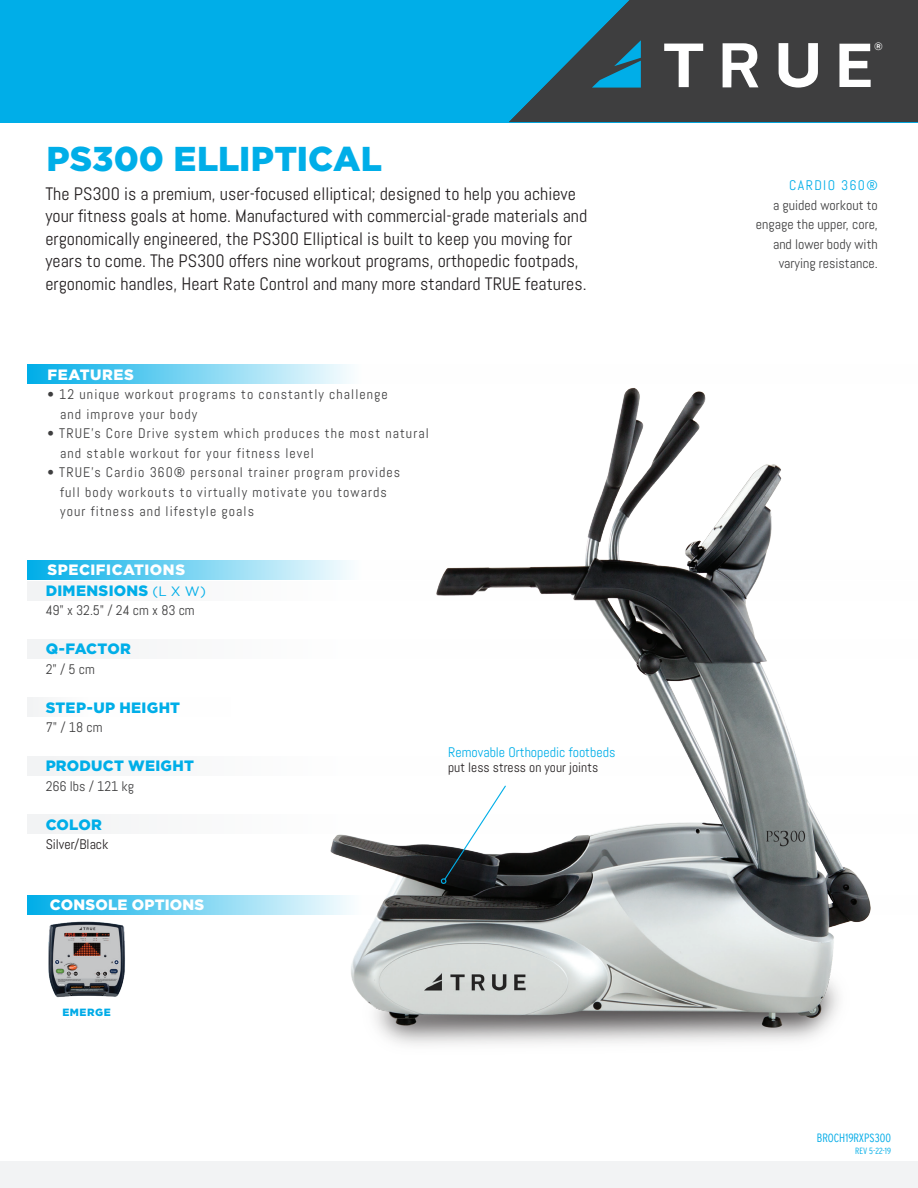
<style>
.page{position:relative;width:918px;height:1188px;background:#fff}
.page>*{position:absolute;margin:0;border:0;box-sizing:border-box;transform-origin:0 0}
.t1{font:900 34.5px "Gotham";color:#00aee8}
.t2{font:18px/22.5px "Abel";color:#231f20}
.t3{font:900 15px/21px "Gotham";letter-spacing:.025em;color:#fff}
.t4{font:900 15px "Gotham";letter-spacing:.015em;color:#00aee8}
.t5{font:13.8px/19.5px "Abel";letter-spacing:.075em;color:#3e3e3f}
.t6{font:13.8px/19.5px "Abel";color:#3e3e3f;text-align:right}
.t7{font:13.8px "Abel";color:#00aee8}
.t8{font:13.8px "Abel";color:#231f20}
.t9{font:13.8px "Abel";letter-spacing:.1em;color:#00aee8}
.t10{font:13.5px "Abel";color:#231f20}
.t11{font:300 condensed 12px "Interstate";color:#00abe7}
.t12{font:900 10.5px "Gotham";letter-spacing:.05em;color:#00abe7}
.t13{font:700 10.5px "Gotham";color:#fff}
.t14{font:300 condensed 9px "Interstate";color:#00aee8}
.s1{color:#00aee8}
.s2{font-weight:400;font-size:13.5px;color:#00aee8}
</style>
<div class="page">
<div style="left:0;top:0;width:918px;height:122px;background:#00aee8"></div>
<svg style="left:509px;top:0;width:409px;height:122px;fill:#3e3e3f"></svg>
<svg style="left:592px;top:40px;width:49px;height:48px"></svg>
<svg style="left:779px;top:43px;width:39px;height:45px;background:#a5a5a5"></svg>
<svg style="left:839px;top:44px;width:32px;height:43px"></svg>
<svg style="left:664px;top:44px;width:39px;height:43px;background:#868687"></svg>
<svg style="left:723px;top:43px;width:35px;height:44px;background:#b4b4b4"></svg>
<div style="left:0;top:1161px;width:918px;height:27px;background:#f2f3f4"></div>
<img style="left:27px;top:364px;width:844px;height:681px">
<svg style="left:440px;top:784px;width:67px;height:101px"></svg>
<h1 class="t1" style="left:46px;top:139px;width:337px">PS300 ELLIPTICAL</h1>
<p class="t2" style="left:45px;top:182px;width:543px">The PS300 is a premium, user-focused elliptical; designed to help you achieve your fitness goals at home. Manufactured with commercial-grade materials and ergonomically engineered, the PS300 Elliptical is built to keep you moving for years to come. The PS300 offers nine workout programs, orthopedic footpads, ergonomic handles, Heart Rate Control and many more standard TRUE features.</p>
<p class="t3" style="left:48px;top:364px;width:88px">FEATURES</p>
<p class="t5" style="left:60px;top:385px;width:329px;text-indent:-13px">• 12 unique workout programs to constantly challenge and improve your body</p>
<p class="t5" style="left:60px;top:424px;width:370px;text-indent:-13px">• TRUE’s Core Drive system which produces the most natural and stable workout for your fitness level</p>
<p class="t5" style="left:60px;top:463px;width:342px;text-indent:-13px">• TRUE’s Cardio 360® personal trainer program provides full body workouts to virtually motivate you towards your fitness and lifestyle goals</p>
<p class="t3" style="left:46px;top:559px;width:162px">SPECIFICATIONS<br><span class="s1">DIMENSIONS</span> <span class="s2">(L X W)</span></p>
<p class="t6" style="left:46px;top:601px;width:151px">49" x 32.5" / 24 cm x 83 cm</p>
<p class="t4" style="left:46px;top:640px;width:87px">Q-FACTOR</p>
<p class="t5" style="left:46px;top:659px;width:51px">2" / 5 cm</p>
<p class="t4" style="left:46px;top:699px;width:136px">STEP-UP HEIGHT</p>
<p class="t5" style="left:46px;top:718px;width:58px">7" / 18 cm</p>
<p class="t4" style="left:46px;top:757px;width:150px">PRODUCT WEIGHT</p>
<p class="t6" style="left:46px;top:776px;width:90px">266 lbs / 121 kg</p>
<p class="t4" style="left:46px;top:816px;width:58px">COLOR</p>
<p class="t8" style="left:46px;top:836px;width:64px">Silver/Black</p>
<p class="t3" style="left:50px;top:894px;width:156px">CONSOLE OPTIONS</p>
<p class="t7" style="left:448px;top:743px;width:169px">Removable Orthopedic footbeds</p>
<p class="t10" style="left:448px;top:758px;width:152px">put less stress on your joints</p>
<p class="t12" style="left:62px;top:1007px;width:50px">EMERGE</p>
<p class="t13" style="left:874px;top:40px;width:10px">®</p>
<p class="t9" style="left:789px;top:177px;width:90px">CARDIO 360®</p>
<p class="t6" style="left:756px;top:195px;width:123px">a guided workout to engage the upper, core, and lower body with varying resistance.</p>
<p class="t11" style="left:817px;top:1131px;width:76px">BROCH19RXPS300</p>
<p class="t14" style="left:855px;top:1146px;width:37px">REV 5-22-19</p>
</div>
